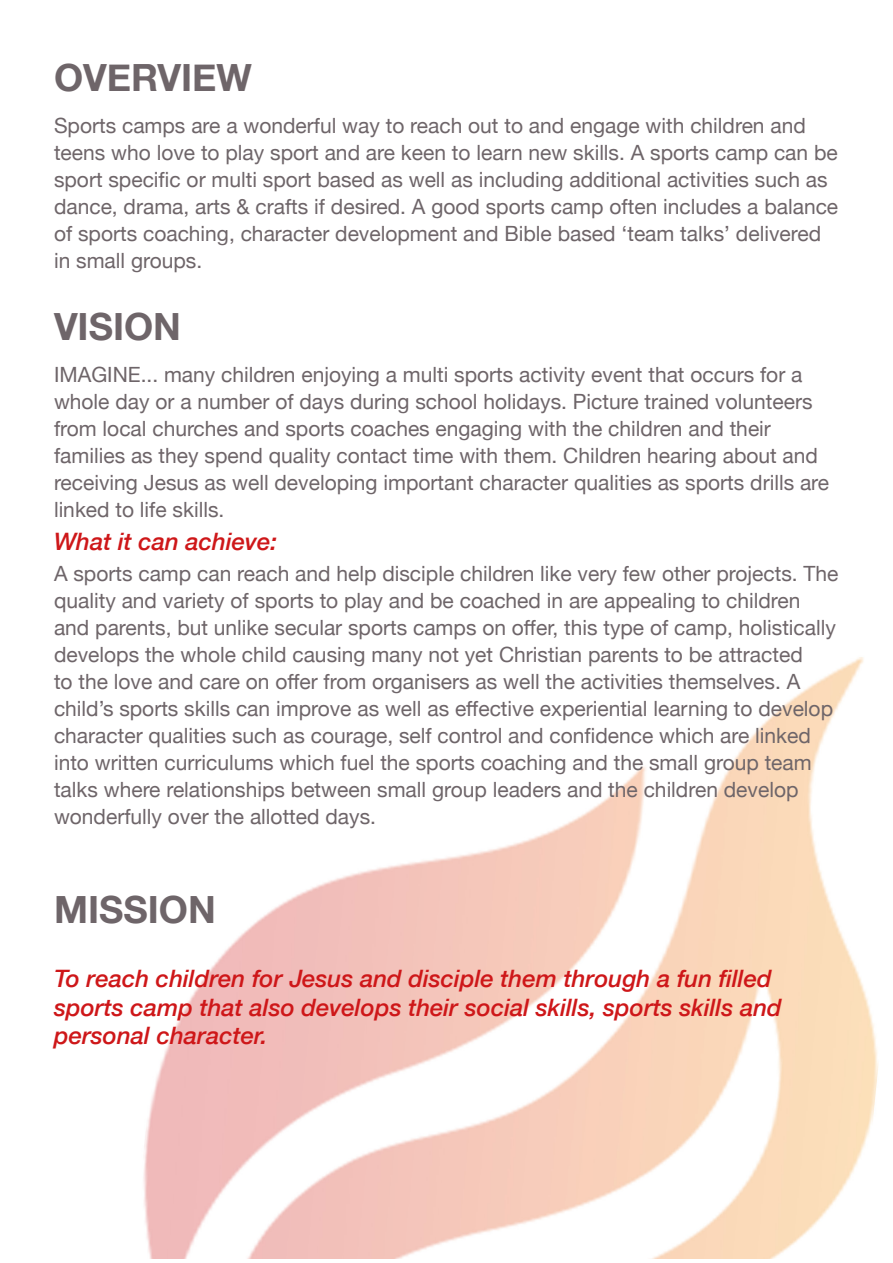
<style>
.page{position:relative;width:893px;height:1263px;background:#fff}
.page>*{position:absolute;margin:0;border:0;box-sizing:border-box;transform-origin:0 0}
.section_title{font:700 37.5px "Helvetica Neue";color:#6e6569}
.highlight_text{font:italic 500 24px/28.8px "Helvetica Neue";color:#ce1719}
.Normal_text{font:21px/27px "Helvetica Neue";color:#6e6569}
</style>
<div class="page">
<img style="left:143px;top:657px;width:735px;height:601px">
<p class="section_title" style="left:54px;top:48px;width:199px">OVERVIEW</p>
<p class="Normal_text" style="left:54px;top:113px;width:786px">Sports camps are a wonderful way to reach out to and engage with children and teens who love to play sport and are keen to learn new skills. A sports camp can be sport specific or multi sport based as well as including additional activities such as dance, drama, arts &amp; crafts if desired. A good sports camp often includes a balance of sports coaching, character development and Bible based ‘team talks’ delivered in small groups.</p>
<p class="section_title" style="left:54px;top:297px;width:129px">VISION</p>
<p class="Normal_text" style="left:54px;top:362px;width:777px">IMAGINE... many children enjoying a multi sports activity event that occurs for a whole day or a number of days during school holidays. Picture trained volunteers from local churches and sports coaches engaging with the children and their families as they spend quality contact time with them. Children hearing about and receiving Jesus as well developing important character qualities as sports drills are linked to life skills.</p>
<p class="highlight_text" style="left:54px;top:525px;width:225px">What it can achieve:</p>
<p class="Normal_text" style="left:54px;top:561px;width:786px">A sports camp can reach and help disciple children like very few other projects. The quality and variety of sports to play and be coached in are appealing to children and parents, but unlike secular sports camps on offer, this type of camp, holistically develops the whole child causing many not yet Christian parents to be attracted<br>to the love and care on offer from organisers as well the activities themselves. A child’s sports skills can improve as well as effective experiential learning to develop character qualities such as courage, self control and confidence which are linked into written curriculums which fuel the sports coaching and the small group team talks where relationships between small group leaders and the children develop wonderfully over the allotted days.</p>
<p class="section_title" style="left:54px;top:880px;width:163px">MISSION</p>
<p class="highlight_text" style="left:54px;top:962px;width:729px">To reach children for Jesus and disciple them through a fun filled sports camp that also develops their social skills, sports skills and personal character.</p>
</div>
